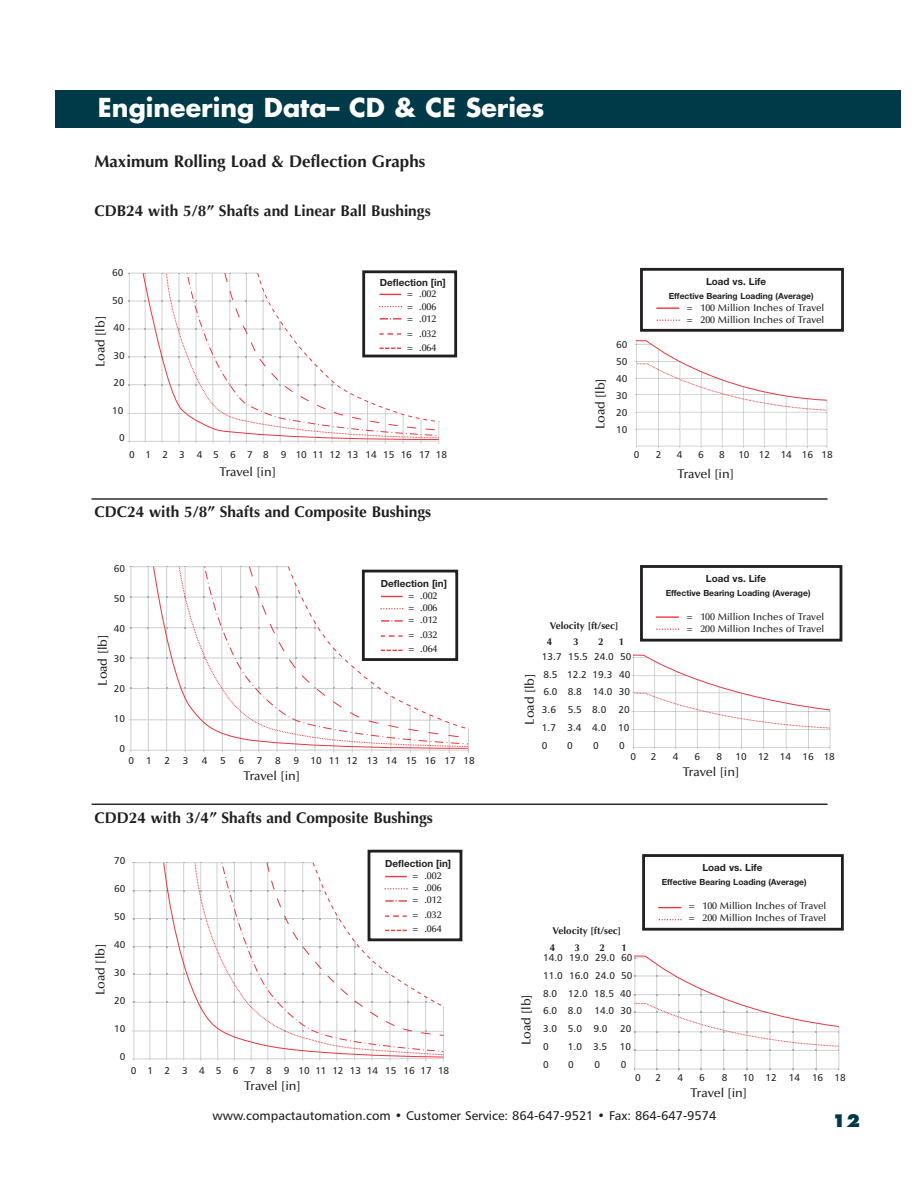
<style>
.page{position:relative;width:918px;height:1188px;background:#fff}
.page>*{position:absolute;margin:0;border:0;box-sizing:border-box;transform-origin:0 0}
.t1{font:700 25.35px "Futura";color:#fff}
.t2{font:700 16.95px "Optima";color:#231f20}
.t3{font:800 16.95px "Futura";color:#003a49}
.t4{font:700 15.45px "Optima";color:#231f20}
.t5{font:500 12.75px "Optima";letter-spacing:-.005em;color:#231f20}
.t6{font:12.75px "Humanist 777 BT Roman B";color:#231f20}
.t7{font:9.9px/17.7px "Humanist 777 BT Roman B";color:#231f20;text-align:justify}
.t8{font:500 9.9px/12.1px "Optima";color:#231f20}
.t9{font:700 9.9px "Helvetica Neue";color:#231f20}
.t10{font:700 9.9px/17px "Optima";color:#231f20}
.t11{font:700 8.4px "Helvetica Neue";color:#231f20}
</style>
<div class="page">
<div style="left:56px;top:91px;width:845px;height:37px;background:#003a49"></div>
<svg style="left:635px;top:340px;width:193px;height:108px"></svg>
<div style="left:640px;top:268px;width:204px;height:64px;border:3px solid #231f20"></div>
<div style="left:362px;top:270px;width:95px;height:87px;border:3px solid #231f20"></div>
<svg style="left:632px;top:654px;width:199px;height:95px"></svg>
<div style="left:640px;top:565px;width:202px;height:77px;border:3px solid #231f20"></div>
<div style="left:368px;top:850px;width:94px;height:91px;border:3px solid #231f20"></div>
<hr style="left:92px;top:498px;width:736px;height:2px;background:#231f20">
<hr style="left:92px;top:804px;width:736px;height:1px;background:#231f20">
<svg style="left:633px;top:955px;width:207px;height:116px"></svg>
<div style="left:642px;top:854px;width:202px;height:77px;border:3px solid #231f20"></div>
<hr style="left:656px;top:307px;width:23px;height:2px;background:#ee3a41">
<svg style="left:657px;top:320px;width:23px;height:1px"></svg>
<hr style="left:656px;top:616px;width:23px;height:2px;background:#ee3a41">
<svg style="left:656px;top:628px;width:23px;height:2px"></svg>
<svg style="left:658px;top:907px;width:23px;height:1px"></svg>
<svg style="left:659px;top:919px;width:23px;height:1px"></svg>
<svg style="left:132px;top:862px;width:312px;height:200px"></svg>
<svg style="left:129px;top:566px;width:340px;height:187px"></svg>
<svg style="left:127px;top:273px;width:312px;height:171px"></svg>
<h1 class="t1" style="left:98px;top:96px;width:448px">Engineering Data– CD &amp; CE Series</h1>
<h2 class="t2" style="left:94px;top:154px;width:332px">Maximum Rolling Load &amp; Deflection Graphs</h2>
<h3 class="t4" style="left:94px;top:204px;width:338px">CDB24 with 5/8” Shafts and Linear Ball Bushings</h3>
<p class="t7" style="left:112px;top:265px;width:13px">60</p>
<p class="t7" style="left:112px;top:292px;width:13px">50</p>
<p class="t7" style="left:113px;top:320px;width:13px">40</p>
<p class="t7" style="left:113px;top:347px;width:13px">30</p>
<p class="t7" style="left:113px;top:375px;width:13px">20</p>
<p class="t7" style="left:112px;top:402px;width:13px">10</p>
<p class="t7" style="left:119px;top:430px;width:7px">0</p>
<p class="t5" style="left:95px;top:367px;width:52px;rotate:-90deg">Load [lb]</p>
<p class="t9" style="left:380px;top:278px;width:68px">Deflection [in]</p>
<p class="t8" style="left:407px;top:289px;width:31px;text-align:justify">= .002 = .006 = .012</p>
<p class="t8" style="left:407px;top:327px;width:31px;line-height:14.1px">= .032 = .064</p>
<p class="t7" style="left:129px;top:447px;width:319px">0 1 2 3 4 5 6 7 8 9 101112131415161718</p>
<p class="t5" style="left:219px;top:466px;width:58px">Travel [in]</p>
<h3 class="t4" style="left:94px;top:506px;width:338px">CDC24 with 5/8” Shafts and Composite Bushings</h3>
<p class="t7" style="left:114px;top:561px;width:13px">60</p>
<p class="t7" style="left:114px;top:591px;width:13px">50</p>
<p class="t7" style="left:114px;top:621px;width:13px">40</p>
<p class="t7" style="left:114px;top:651px;width:13px">30</p>
<p class="t7" style="left:114px;top:681px;width:13px">20</p>
<p class="t7" style="left:114px;top:711px;width:13px">10</p>
<p class="t7" style="left:119px;top:741px;width:7px">0</p>
<p class="t5" style="left:97px;top:686px;width:52px;rotate:-90deg">Load [lb]</p>
<p class="t9" style="left:381px;top:580px;width:68px">Deflection [in]</p>
<p class="t8" style="left:408px;top:590px;width:31px;text-align:justify">= .002 = .006 = .012</p>
<p class="t8" style="left:408px;top:629px;width:31px;line-height:14.1px">= .032 = .064</p>
<p class="t7" style="left:129px;top:753px;width:25px">0 1</p>
<p class="t7" style="left:165px;top:753px;width:7px">2</p>
<p class="t7" style="left:183px;top:753px;width:7px">3</p>
<p class="t7" style="left:202px;top:753px;width:7px">4</p>
<p class="t7" style="left:220px;top:753px;width:7px">5</p>
<p class="t7" style="left:239px;top:753px;width:7px">6</p>
<p class="t7" style="left:257px;top:753px;width:7px">7</p>
<p class="t7" style="left:275px;top:753px;width:7px">8</p>
<p class="t7" style="left:294px;top:753px;width:183px">9 10 11 12 13 14 15 16 17 18</p>
<p class="t5" style="left:243px;top:771px;width:58px">Travel [in]</p>
<h3 class="t4" style="left:94px;top:812px;width:340px">CDD24 with 3/4” Shafts and Composite Bushings</h3>
<p class="t5" style="left:95px;top:995px;width:52px;rotate:-90deg">Load [lb]</p>
<p class="t7" style="left:114px;top:853px;width:13px">70</p>
<p class="t7" style="left:114px;top:881px;width:13px">60</p>
<p class="t7" style="left:114px;top:909px;width:13px">50</p>
<p class="t7" style="left:114px;top:937px;width:13px">40</p>
<p class="t7" style="left:114px;top:965px;width:13px">30</p>
<p class="t7" style="left:114px;top:993px;width:13px">20</p>
<p class="t7" style="left:114px;top:1021px;width:13px">10</p>
<p class="t7" style="left:120px;top:1048px;width:7px">0</p>
<p class="t9" style="left:385px;top:860px;width:68px">Deflection [in]</p>
<p class="t8" style="left:413px;top:870px;width:31px;text-align:justify">= .002 = .006 = .012</p>
<p class="t8" style="left:413px;top:909px;width:31px;line-height:14.1px">= .032 = .064</p>
<p class="t7" style="left:131px;top:1062px;width:320px">0 1 2 3 4 5 6 7 8 9 101112131415161718</p>
<p class="t5" style="left:244px;top:1080px;width:58px">Travel [in]</p>
<p class="t5" style="left:595px;top:429px;width:52px;rotate:-90deg">Load [lb]</p>
<p class="t7" style="left:616px;top:337px;width:13px;line-height:17px">60<br>50<br>40<br>30<br>20<br>10</p>
<p class="t9" style="left:706px;top:278px;width:62px">Load vs. Life</p>
<p class="t11" style="left:669px;top:293px;width:146px">Effective Bearing Loading (Average)</p>
<p class="t8" style="left:687px;top:302px;width:139px">= 100 Million Inches of Travel = 200 Million Inches of Travel</p>
<p class="t7" style="left:634px;top:447px;width:7px">0</p>
<p class="t7" style="left:656px;top:447px;width:7px">2</p>
<p class="t7" style="left:677px;top:447px;width:7px">4</p>
<p class="t7" style="left:698px;top:447px;width:7px">6</p>
<p class="t7" style="left:719px;top:447px;width:7px">8</p>
<p class="t7" style="left:738px;top:447px;width:96px">10 12 14 16 18</p>
<p class="t5" style="left:677px;top:468px;width:58px">Travel [in]</p>
<p class="t10" style="left:547px;top:618px;width:73px">Velocity [ft/sec]<br>4</p>
<p class="t10" style="left:573px;top:635px;width:7px">3</p>
<p class="t10" style="left:598px;top:635px;width:7px">2</p>
<p class="t10" style="left:619px;top:635px;width:7px">1</p>
<p class="t7" style="left:542px;top:648px;width:91px;text-align:left">13.7 15.5 24.0 50<br>8.5 12.2 19.3 40<br>6.0 8.8 14.0 30<br>3.6 5.5 8.0 20<br>1.7 3.4 4.0 10<br>0</p>
<p class="t5" style="left:524px;top:725px;width:52px;rotate:-90deg">Load [lb]</p>
<p class="t7" style="left:567px;top:737px;width:7px">0</p>
<p class="t7" style="left:593px;top:737px;width:7px">0</p>
<p class="t7" style="left:619px;top:737px;width:7px">0</p>
<p class="t9" style="left:706px;top:575px;width:62px">Load vs. Life</p>
<p class="t11" style="left:666px;top:590px;width:146px">Effective Bearing Loading (Average)</p>
<p class="t8" style="left:687px;top:611px;width:139px">= 100 Million Inches of Travel = 200 Million Inches of Travel</p>
<p class="t7" style="left:630px;top:749px;width:7px">0</p>
<p class="t7" style="left:651px;top:749px;width:7px">2</p>
<p class="t7" style="left:673px;top:749px;width:7px">4</p>
<p class="t7" style="left:695px;top:749px;width:7px">6</p>
<p class="t7" style="left:716px;top:749px;width:7px">8</p>
<p class="t7" style="left:736px;top:749px;width:101px">10 12 14 16 18</p>
<p class="t5" style="left:683px;top:766px;width:58px">Travel [in]</p>
<p class="t5" style="left:521px;top:1045px;width:52px;rotate:-90deg">Load [lb]</p>
<p class="t10" style="left:550px;top:923px;width:73px">Velocity [ft/sec]<br>4</p>
<p class="t10" style="left:575px;top:940px;width:7px">3</p>
<p class="t10" style="left:599px;top:940px;width:7px">2</p>
<p class="t10" style="left:621px;top:940px;width:7px">1</p>
<p class="t7" style="left:543px;top:950px;width:91px">14.0 19.0 29.0 60<br>11.0 16.0 24.0 50<br>8.0 12.0 18.5 40<br>6.0 8.0</p>
<p class="t7" style="left:543px;top:1003px;width:90px;text-indent:51px">14.0 30<br>3.0 5.0 9.0</p>
<p class="t7" style="left:620px;top:1021px;width:13px">20</p>
<p class="t7" style="left:543px;top:1039px;width:7px">0</p>
<p class="t7" style="left:568px;top:1039px;width:41px">1.0 3.5</p>
<p class="t7" style="left:620px;top:1039px;width:13px">10</p>
<p class="t7" style="left:543px;top:1056px;width:7px">0</p>
<p class="t7" style="left:568px;top:1056px;width:7px">0</p>
<p class="t7" style="left:594px;top:1056px;width:7px">0</p>
<p class="t7" style="left:621px;top:1056px;width:7px">0</p>
<p class="t9" style="left:702px;top:864px;width:62px">Load vs. Life</p>
<p class="t11" style="left:662px;top:879px;width:146px">Effective Bearing Loading (Average)</p>
<p class="t8" style="left:689px;top:900px;width:139px">= 100 Million Inches of Travel = 200 Million Inches of Travel</p>
<p class="t7" style="left:635px;top:1069px;width:7px">0</p>
<p class="t7" style="left:656px;top:1069px;width:7px">2</p>
<p class="t7" style="left:677px;top:1069px;width:7px">4</p>
<p class="t7" style="left:699px;top:1069px;width:7px">6</p>
<p class="t7" style="left:722px;top:1069px;width:7px">8</p>
<p class="t7" style="left:743px;top:1069px;width:104px">10 12 14 16 18</p>
<p class="t5" style="left:691px;top:1087px;width:58px">Travel [in]</p>
<p class="t6" style="left:213px;top:1111px;width:505px">www.compactautomation.com • Customer Service: 864-647-9521 • Fax: 864-647-9574</p>
<h2 class="t3" style="left:832px;top:1113px;width:30px">12</h2>
</div>
